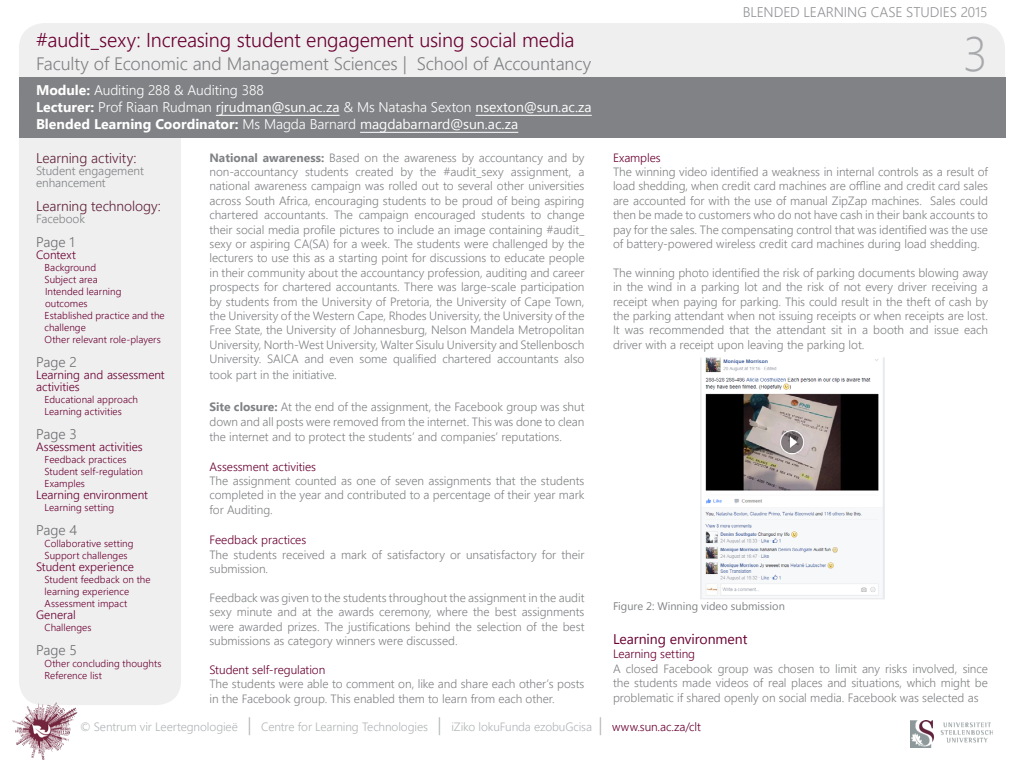
<style>
.page{position:relative;width:1024px;height:768px;background:#fff}
.page>*{position:absolute;margin:0;border:0;box-sizing:border-box;transform-origin:0 0}
.t1{font:300 48px "Segoe UI";color:#a7a9ac}
.t2{font:300 20px "Segoe UI";letter-spacing:-.005em;color:#6a0032}
.t3{font:300 18px "Segoe UI";letter-spacing:-.01em;color:#808285}
.t4{font:300 14px/17px "Segoe UI";letter-spacing:-.005em;color:#fff}
.t5{font:300 14px "Segoe UI";letter-spacing:-.005em;color:#60223b}
.t6{font:300 14px "Segoe UI";letter-spacing:-.005em;color:#939598}
.t7{font:300 14px "Segoe UI";letter-spacing:-.005em;color:#6d6e71}
.t8{font:14px "Segoe UI";letter-spacing:-.005em;color:#6a0032}
.t9{font:300 12px/14.4px "Segoe UI";letter-spacing:-.005em;color:#808285;text-align:justify}
.t10{font:300 12px/12px "Segoe UI";letter-spacing:-.005em;color:#6a0032}
.t11{font:300 12px "Segoe UI";letter-spacing:-.01em;color:#b1b4b6}
.t12{font:11px "Segoe UI";color:#808285}
.t13{font:300 10px/12px "Segoe UI";letter-spacing:.005em;color:#6a0032}
.s1{font-weight:700}
.s2{font-weight:400}
.s3{font-size:18px}
.s4{color:#6a0032}
</style>
<div class="page">
<div style="left:19px;top:23px;width:986px;height:94px;background:#efefef;border-radius:26px"></div>
<div style="left:19px;top:106px;width:162px;height:599px;background:#efefef;border-radius:24px"></div>
<div style="left:19px;top:77px;width:986px;height:61px;background:#808285"></div>
<hr style="left:216px;top:115px;width:124px;height:1px;background:#fff">
<hr style="left:475px;top:115px;width:117px;height:1px;background:#fff">
<hr style="left:360px;top:132px;width:158px;height:1px;background:#fff">
<img style="left:12px;top:701px;width:66px;height:59px">
<img style="left:701px;top:358px;width:183px;height:240px">
<div style="left:613px;top:355px;width:375px;height:246px;border:2px solid #fff;border-radius:12px"></div>
<img style="left:910px;top:720px;width:83px;height:28px">
<h2 class="t2" style="left:36px;top:24px;width:540px">#audit_sexy: Increasing student engagement using social media</h2>
<p class="t4" style="left:36px;top:81px;width:557px"><span class="s1">Module:</span> Auditing 288 &amp; Auditing 388<br><span class="s1">Lecturer:</span> Prof Riaan Rudman <span class="s2">rjrudman@sun.ac.za</span> &amp; Ms Natasha Sexton <span class="s2">nsexton@sun.ac.za<br></span><span class="s1">Blended Learning Coordinator:</span> Ms Magda Barnard <span class="s2">magdabarnard@sun.ac.za</span></p>
<h3 class="t3" style="left:36px;top:50px;width:557px">Faculty of Economic and Management Sciences | School of Accountancy</h3>
<p class="t6" style="left:743px;top:1px;width:246px">BLENDED LEARNING CASE STUDIES 2015</p>
<h1 class="t1" style="left:963px;top:21px;width:26px">3</h1>
<p class="t9" style="left:210px;top:150px;width:377px"><span class="s1">National awareness:</span> Based on the awareness by accountancy and by non-accountancy students created by the #audit_sexy assignment, a national awareness campaign was rolled out to several other universities across South Africa, encouraging students to be proud of being aspiring chartered accountants. The campaign encouraged students to change their social media profile pictures to include an image containing #audit_ sexy or aspiring CA(SA) for a week. The students were challenged by the lecturers to use this as a starting point for discussions to educate people in their community about the accountancy profession, auditing and career prospects for chartered accountants. There was large-scale participation by students from the University of Pretoria, the University of Cape Town, the University of the Western Cape, Rhodes University, the University of the Free State, the University of Johannesburg, Nelson Mandela Metropolitan University, North-West University, Walter Sisulu University and Stellenbosch University. SAICA and even some qualified chartered accountants also</p>
<p class="t9" style="left:210px;top:367px;width:129px">took part in the initiative.</p>
<p class="t9" style="left:210px;top:399px;width:377px;line-height:14.7px"><span class="s1">Site closure:</span> At the end of the assignment, the Facebook group was shut down and all posts were removed from the internet. This was done to clean the internet and to protect the students’ and companies’ reputations.</p>
<p class="t10" style="left:210px;top:460px;width:108px">Assessment activities</p>
<p class="t9" style="left:210px;top:473px;width:376px;line-height:14.7px">The assignment counted as one of seven assignments that the students completed in the year and contributed to a percentage of their year mark for Auditing.</p>
<p class="t10" style="left:210px;top:534px;width:98px">Feedback practices</p>
<p class="t9" style="left:210px;top:547px;width:377px">The students received a mark of satisfactory or unsatisfactory for their submission.</p>
<p class="t9" style="left:210px;top:590px;width:377px">Feedback was given to the students throughout the assignment in the audit sexy minute and at the awards ceremony, where the best assignments were awarded prizes. The justifications behind the selection of the best submissions as category winners were discussed.</p>
<p class="t10" style="left:210px;top:663px;width:117px">Student self-regulation</p>
<p class="t9" style="left:210px;top:676px;width:377px">The students were able to comment on, like and share each other’s posts in the Facebook group. This enabled them to learn from each other.</p>
<p class="t10" style="left:613px;top:151px;width:49px">Examples</p>
<p class="t9" style="left:613px;top:164px;width:377px">The winning video identified a weakness in internal controls as a result of load shedding, when credit card machines are offline and credit card sales are accounted for with the use of manual ZipZap machines. Sales could then be made to customers who do not have cash in their bank accounts to pay for the sales. The compensating control that was identified was the use of battery-powered wireless credit card machines during load shedding.</p>
<p class="t9" style="left:613px;top:265px;width:377px">The winning photo identified the risk of parking documents blowing away in the wind in a parking lot and the risk of not every driver receiving a receipt when paying for parking. This could result in the theft of cash by the parking attendant when not issuing receipts or when receipts are lost.<br>It was recommended that the attendant sit in a booth and issue each driver with a receipt upon leaving the parking lot.</p>
<p class="t5" style="left:36px;top:148px;width:102px">Learning activity:</p>
<p class="t9" style="left:36px;top:165px;width:109px;line-height:12px">Student engagement enhancement</p>
<p class="t5" style="left:36px;top:196px;width:126px">Learning technology:</p>
<p class="t9" style="left:36px;top:211px;width:50px">Facebook</p>
<p class="t7" style="left:36px;top:232px;width:40px">Page 1</p>
<p class="t10" style="left:36px;top:249px;width:41px">Context</p>
<p class="t13" style="left:45px;top:261px;width:122px">Background<br>Subject area<br>Intended learning outcomes<br>Established practice and the challenge<br>Other relevant role-players</p>
<p class="t7" style="left:36px;top:352px;width:42px">Page 2</p>
<p class="t10" style="left:36px;top:369px;width:130px">Learning and assessment activities</p>
<p class="t13" style="left:45px;top:393px;width:95px">Educational approach<br>Learning activities</p>
<p class="t7" style="left:36px;top:424px;width:42px">Page 3</p>
<p class="t10" style="left:36px;top:441px;width:108px">Assessment activities</p>
<p class="t13" style="left:45px;top:453px;width:100px">Feedback practices<br>Student self-regulation<br>Examples</p>
<p class="t10" style="left:36px;top:489px;width:113px">Learning environment</p>
<p class="t13" style="left:45px;top:501px;width:71px">Learning setting</p>
<p class="t7" style="left:36px;top:520px;width:43px">Page 4</p>
<p class="t13" style="left:45px;top:537px;width:90px">Collaborative setting<br>Support challenges</p>
<p class="t10" style="left:36px;top:561px;width:99px">Student experience</p>
<p class="t13" style="left:45px;top:573px;width:108px">Student feedback on the learning experience<br>Assessment impact</p>
<p class="t10" style="left:36px;top:609px;width:41px">General</p>
<p class="t13" style="left:45px;top:621px;width:48px">Challenges</p>
<p class="t7" style="left:36px;top:640px;width:42px">Page 5</p>
<p class="t13" style="left:45px;top:657px;width:118px">Other concluding thoughts<br>Reference list</p>
<p class="t11" style="left:80px;top:718px;width:622px">© Sentrum vir Leertegnologieë <span class="s3">|</span> Centre for Learning Technologies <span class="s3">|</span> iZiko lokuFunda ezobuGcisa <span class="s3">|</span> <span class="s4">www.sun.ac.za/clt</span></p>
<p class="t12" style="left:613px;top:599px;width:173px">Figure 2: Winning video submission</p>
<p class="t8" style="left:613px;top:629px;width:136px">Learning environment</p>
<p class="t10" style="left:613px;top:648px;width:84px">Learning setting</p>
<p class="t9" style="left:613px;top:661px;width:377px">A closed Facebook group was chosen to limit any risks involved, since the students made videos of real places and situations, which might be problematic if shared openly on social media. Facebook was selected as</p>
</div>
